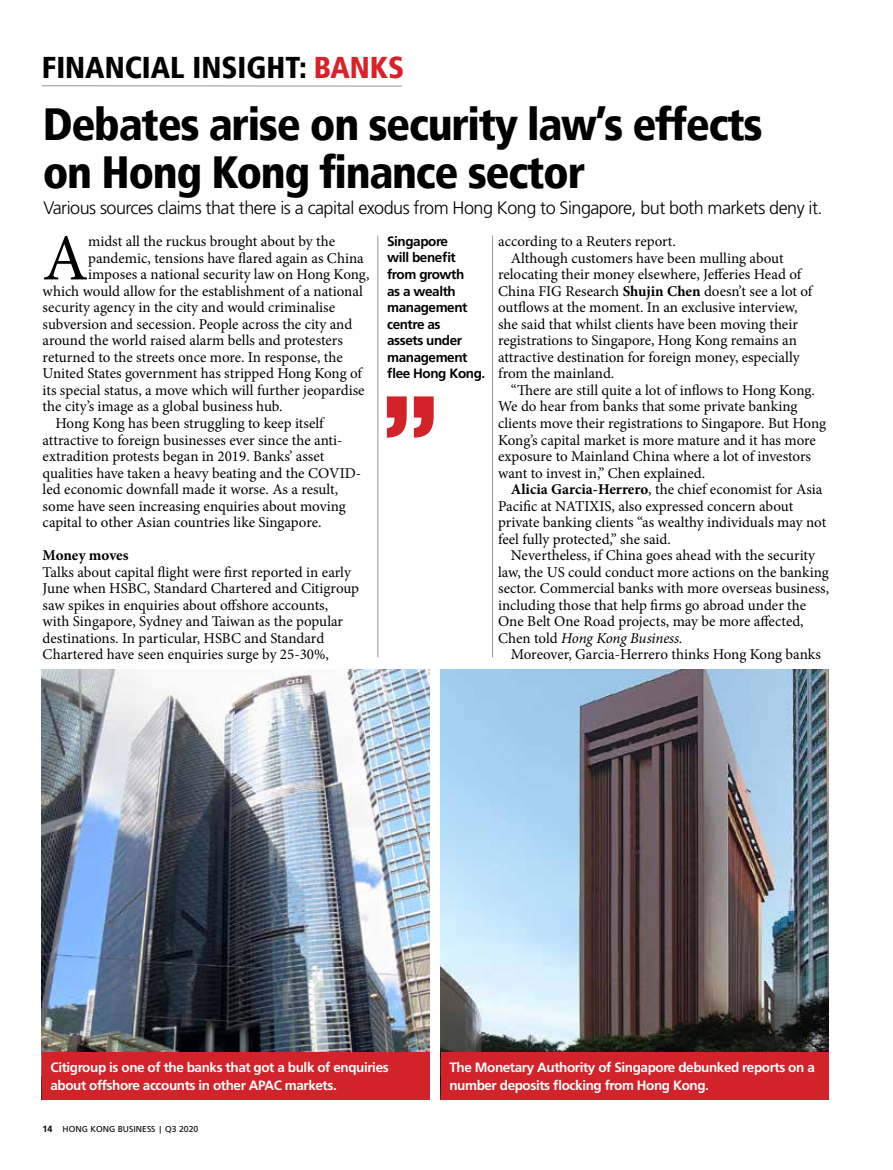
<style>
.page{position:relative;width:893px;height:1170px;background:#fff}
.page>*{position:absolute;margin:0;border:0;box-sizing:border-box;transform-origin:0 0}
.t1{font:65.7px "Minion Pro";color:#000}
.t2{font:900 condensed 45px/48px "Frutiger";letter-spacing:-.03em;color:#000}
.t3{font:900 condensed 30px "Frutiger";color:#000}
.t4{font:300 18px "Frutiger";letter-spacing:-.03em;color:#000}
.t5{font:15px/16.5px "Minion Pro";letter-spacing:-.005em;color:#000}
.t6{font:italic 15px "Minion Pro";letter-spacing:-.01em;color:#000}
.t7{font:700 15px "Minion Pro";color:#000}
.t8{font:700 13.5px/18px "Frutiger";letter-spacing:-.03em;color:#fff}
.t9{font:700 13.5px/16.5px "Frutiger";letter-spacing:-.03em;color:#000}
.t10{font:9px "Frutiger";color:#000}
.s1{color:#da2128}
.s2{font-weight:700}
.s3{font-style:normal}
</style>
<div class="page">
<hr style="left:42px;top:85px;width:360px;height:1px;background:#939598">
<hr style="left:378px;top:235px;width:1px;height:422px;background:#939598">
<hr style="left:492px;top:235px;width:1px;height:422px;background:#939598">
<img style="left:42px;top:670px;width:388px;height:429px">
<img style="left:441px;top:670px;width:388px;height:382px">
<div style="left:43px;top:1052px;width:387px;height:47px;background:#d2232a"></div>
<div style="left:441px;top:1052px;width:388px;height:47px;background:#d2232a"></div>
<svg style="left:387px;top:396px;width:47px;height:41px"></svg>
<h3 class="t3" style="left:42px;top:50px;width:364px">FINANCIAL INSIGHT: <span class="s1">BANKS</span></h3>
<h2 class="t2" style="left:43px;top:100px;width:721px">Debates arise on security law’s effects on Hong Kong finance sector</h2>
<h1 class="t1" style="left:43px;top:214px;width:47px">A</h1>
<p class="t5" style="left:88px;top:233px;width:248px">midst all the ruckus brought about by the</p>
<p class="t4" style="left:43px;top:198px;width:781px">Various sources claims that there is a capital exodus from Hong Kong to Singapore, but both markets deny it.</p>
<p class="t5" style="left:498px;top:233px;width:179px">according to a Reuters report.</p>
<p class="t5" style="left:511px;top:250px;width:274px">Although customers have been mulling about</p>
<p class="t5" style="left:498px;top:266px;width:305px">relocating their money elsewhere, Jefferies Head of</p>
<p class="t5" style="left:498px;top:283px;width:316px">China FIG Research <span class="s2">Shujin Chen</span> doesn’t see a lot of</p>
<p class="t5" style="left:498px;top:299px;width:301px">outflows at the moment. In an exclusive interview,</p>
<p class="t5" style="left:498px;top:316px;width:301px">she said that whilst clients have been moving their</p>
<p class="t5" style="left:498px;top:332px;width:300px">registrations to Singapore, Hong Kong remains an</p>
<p class="t5" style="left:498px;top:349px;width:303px">attractive destination for foreign money, especially</p>
<p class="t5" style="left:498px;top:365px;width:118px">from the mainland.</p>
<p class="t5" style="left:511px;top:382px;width:306px">“There are still quite a lot of inflows to Hong Kong.</p>
<p class="t5" style="left:498px;top:398px;width:301px">We do hear from banks that some private banking</p>
<p class="t5" style="left:498px;top:415px;width:330px">clients move their registrations to Singapore. But Hong</p>
<p class="t5" style="left:498px;top:431px;width:319px">Kong’s capital market is more mature and it has more</p>
<p class="t5" style="left:498px;top:448px;width:314px">exposure to Mainland China where a lot of investors</p>
<p class="t5" style="left:498px;top:464px;width:208px">want to invest in,” Chen explained.</p>
<p class="t5" style="left:511px;top:481px;width:313px"><span class="s2">Alicia Garcia-Herrero</span>, the chief economist for Asia</p>
<p class="t5" style="left:498px;top:497px;width:297px">Pacific at NATIXIS, also expressed concern about</p>
<p class="t5" style="left:498px;top:514px;width:330px">private banking clients “as wealthy individuals may not</p>
<p class="t5" style="left:498px;top:530px;width:174px">feel fully protected,” she said.</p>
<p class="t5" style="left:511px;top:547px;width:306px">Nevertheless, if China goes ahead with the security</p>
<p class="t5" style="left:498px;top:563px;width:332px">law, the US could conduct more actions on the banking</p>
<p class="t5" style="left:498px;top:580px;width:333px">sector. Commercial banks with more overseas business,</p>
<p class="t5" style="left:498px;top:596px;width:310px">including those that help firms go abroad under the</p>
<p class="t5" style="left:498px;top:613px;width:307px">One Belt One Road projects, may be more affected,</p>
<p class="t6" style="left:498px;top:627px;width:186px"><span class="s3">Chen told</span> Hong Kong Business.</p>
<p class="t5" style="left:511px;top:646px;width:312px">Moreover, Garcia-Herrero thinks Hong Kong banks</p>
<p class="t9" style="left:387px;top:233px;width:100px">Singapore<br>will benefit from growth<br>as a wealth management centre as<br>assets under management flee Hong Kong.</p>
<p class="t5" style="left:88px;top:250px;width:277px">pandemic, tensions have flared again as China</p>
<p class="t5" style="left:88px;top:266px;width:283px">imposes a national security law on Hong Kong,</p>
<p class="t5" style="left:43px;top:283px;width:322px">which would allow for the establishment of a national</p>
<p class="t5" style="left:43px;top:299px;width:294px">security agency in the city and would criminalise</p>
<p class="t5" style="left:43px;top:316px;width:311px">subversion and secession. People across the city and</p>
<p class="t5" style="left:43px;top:332px;width:302px">around the world raised alarm bells and protesters</p>
<p class="t5" style="left:43px;top:349px;width:302px">returned to the streets once more. In response, the</p>
<p class="t5" style="left:43px;top:365px;width:321px">United States government has stripped Hong Kong of</p>
<p class="t5" style="left:43px;top:382px;width:323px">its special status, a move which will further jeopardise</p>
<p class="t5" style="left:43px;top:398px;width:241px">the city’s image as a global business hub.</p>
<p class="t5" style="left:55px;top:415px;width:270px">Hong Kong has been struggling to keep itself</p>
<p class="t5" style="left:43px;top:431px;width:301px">attractive to foreign businesses ever since the anti-</p>
<p class="t5" style="left:43px;top:448px;width:283px">extradition protests began in 2019. Banks’ asset</p>
<p class="t5" style="left:43px;top:464px;width:320px">qualities have taken a heavy beating and the COVID-</p>
<p class="t5" style="left:43px;top:481px;width:297px">led economic downfall made it worse. As a result,</p>
<p class="t5" style="left:43px;top:497px;width:305px">some have seen increasing enquiries about moving</p>
<p class="t5" style="left:43px;top:514px;width:280px">capital to other Asian countries like Singapore.</p>
<p class="t7" style="left:43px;top:544px;width:87px">Money moves</p>
<p class="t5" style="left:43px;top:563px;width:318px">Talks about capital flight were first reported in early June when HSBC, Standard Chartered and Citigroup saw spikes in enquiries about offshore accounts,<br>with Singapore, Sydney and Taiwan as the popular destinations. In particular, HSBC and Standard Chartered have seen enquiries surge by 25-30%,</p>
<p class="t8" style="left:50px;top:1058px;width:340px">Citigroup is one of the banks that got a bulk of enquiries about offshore accounts in other APAC markets.</p>
<p class="t8" style="left:449px;top:1058px;width:367px">The Monetary Authority of Singapore debunked reports on a number deposits flocking from Hong Kong.</p>
<p class="t10" style="left:43px;top:1123px;width:157px"><span class="s2">14</span> HONG KONG BUSINESS | Q3 2020</p>
</div>
